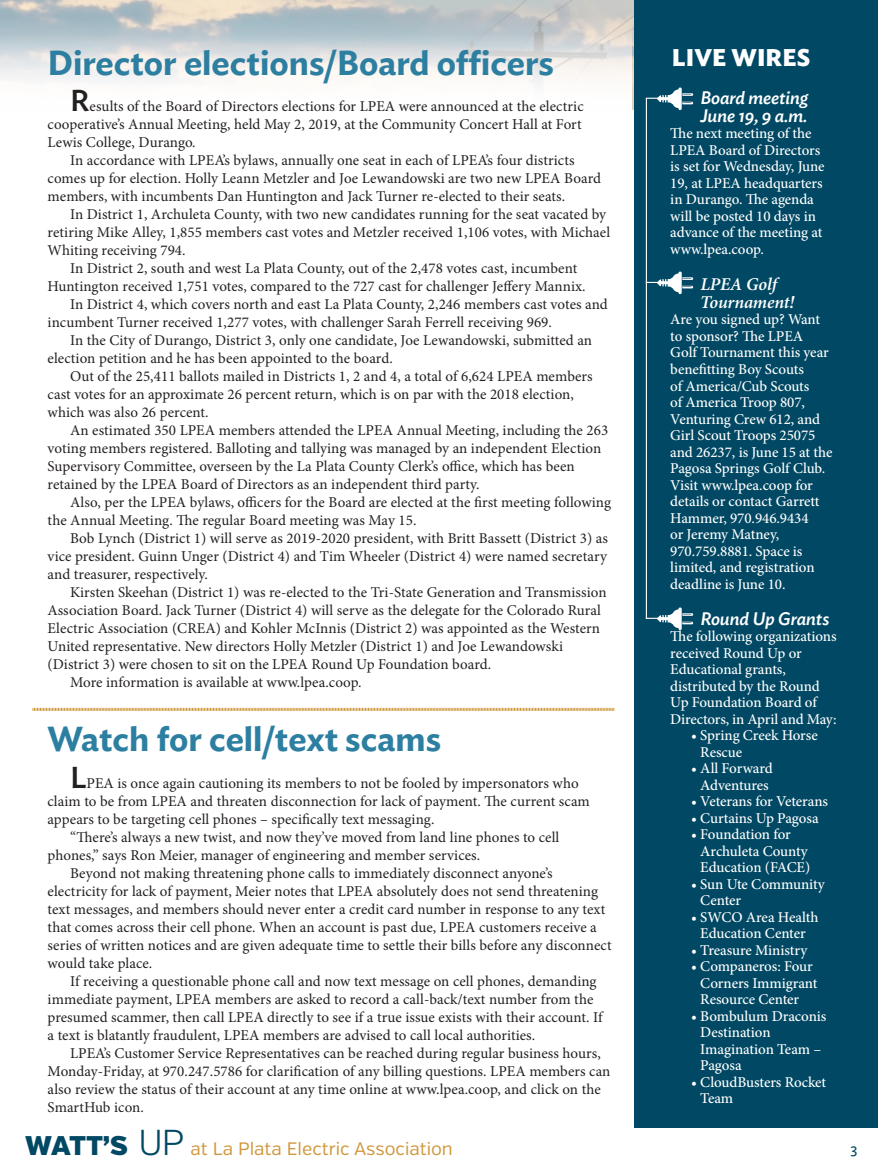
<style>
.page{position:relative;width:878px;height:1175px;background:#fff}
.page>*{position:absolute;margin:0;border:0;box-sizing:border-box;transform-origin:0 0}
.t1{font:600 34.5px "Ideal Sans";color:#2d7fa1}
.t2{font:700 24px "Ideal Sans";letter-spacing:.005em;color:#fff}
.t3{font:italic 500 18px/18px "Ideal Sans";letter-spacing:-.005em;color:#fff}
.t4{font:18px "Verb";color:#d0983d}
.t5{font:italic 600 18px/18px "Minion Pro";letter-spacing:-.01em;color:#fff}
.t6{font:15px/18px "Minion Pro";letter-spacing:.005em;color:#231f20}
.t7{font:500 15px/16.5px "Minion Pro";letter-spacing:-.005em;color:#fff}
.t8{font:15px "Ideal Sans";color:#004863}
.s1{font-family:"Ideal Sans";font-weight:500;font-size:30px}
.s2{font-weight:900;font-size:27px;color:#004863}
.s3{font-weight:300;font-size:36px;color:#004863}
</style>
<div class="page">
<img style="left:0;top:0;width:634px;height:109px">
<svg style="left:0;top:9px;width:632px;height:100px"></svg>
<div style="left:634px;top:0;width:244px;height:1127px;background:#004863"></div>
<hr style="left:645px;top:98px;width:2px;height:521px;background:#fff">
<svg style="left:645px;top:88px;width:48px;height:22px"></svg>
<svg style="left:645px;top:272px;width:48px;height:22px"></svg>
<svg style="left:645px;top:607px;width:48px;height:23px"></svg>
<svg style="left:32px;top:707px;width:582px;height:4px"></svg>
<h1 class="t1" style="left:48px;top:36px;width:508px">Director elections/Board officers</h1>
<h2 class="t2" style="left:672px;top:39px;width:140px">LIVE WIRES</h2>
<p class="t6" style="left:48px;top:97px;width:537px;text-indent:23px"><span class="s1">R</span>esults of the Board of Directors elections for LPEA were announced at the electric cooperative’s Annual Meeting, held May 2, 2019, at the Community Concert Hall at Fort<br>Lewis College, Durango.</p>
<p class="t6" style="left:48px;top:151px;width:555px;text-indent:22px">In accordance with LPEA’s bylaws, annually one seat in each of LPEA’s four districts comes up for election. Holly Leann Metzler and Joe Lewandowski are two new LPEA Board members, with incumbents Dan Huntington and Jack Turner re-elected to their seats.</p>
<p class="t6" style="left:70px;top:205px;width:537px">In District 1, Archuleta County, with two new candidates running for the seat vacated by</p>
<p class="t6" style="left:48px;top:223px;width:564px">retiring Mike Alley, 1,855 members cast votes and Metzler received 1,106 votes, with Michael</p>
<p class="t6" style="left:48px;top:241px;width:139px">Whiting receiving 794.</p>
<p class="t6" style="left:70px;top:259px;width:508px">In District 2, south and west La Plata County, out of the 2,478 votes cast, incumbent</p>
<p class="t6" style="left:48px;top:277px;width:539px">Huntington received 1,751 votes, compared to the 727 cast for challenger Jeffery Mannix.</p>
<p class="t6" style="left:70px;top:295px;width:539px">In District 4, which covers north and east La Plata County, 2,246 members cast votes and</p>
<p class="t6" style="left:48px;top:313px;width:506px">incumbent Turner received 1,277 votes, with challenger Sarah Ferrell receiving 969.</p>
<p class="t6" style="left:70px;top:331px;width:523px">In the City of Durango, District 3, only one candidate, Joe Lewandowski, submitted an</p>
<p class="t6" style="left:48px;top:349px;width:346px">election petition and he has been appointed to the board.</p>
<p class="t6" style="left:70px;top:367px;width:524px">Out of the 25,411 ballots mailed in Districts 1, 2 and 4, a total of 6,624 LPEA members</p>
<p class="t6" style="left:48px;top:385px;width:528px">cast votes for an approximate 26 percent return, which is on par with the 2018 election,</p>
<p class="t6" style="left:48px;top:403px;width:162px">which was also 26 percent.</p>
<p class="t6" style="left:70px;top:421px;width:539px">An estimated 350 LPEA members attended the LPEA Annual Meeting, including the 263</p>
<p class="t6" style="left:48px;top:439px;width:555px">voting members registered. Balloting and tallying was managed by an independent Election</p>
<p class="t6" style="left:48px;top:457px;width:528px">Supervisory Committee, overseen by the La Plata County Clerk’s office, which has been</p>
<p class="t6" style="left:48px;top:475px;width:433px">retained by the LPEA Board of Directors as an independent third party.</p>
<p class="t6" style="left:70px;top:493px;width:542px">Also, per the LPEA bylaws, officers for the Board are elected at the first meeting following</p>
<p class="t6" style="left:48px;top:511px;width:370px">the Annual Meeting. The regular Board meeting was May 15.</p>
<p class="t6" style="left:70px;top:529px;width:539px">Bob Lynch (District 1) will serve as 2019-2020 president, with Britt Bassett (District 3) as</p>
<p class="t6" style="left:48px;top:547px;width:561px">vice president. Guinn Unger (District 4) and Tim Wheeler (District 4) were named secretary</p>
<p class="t6" style="left:48px;top:565px;width:162px">and treasurer, respectively.</p>
<p class="t6" style="left:70px;top:583px;width:538px">Kirsten Skeehan (District 1) was re-elected to the Tri-State Generation and Transmission</p>
<p class="t6" style="left:48px;top:601px;width:555px">Association Board. Jack Turner (District 4) will serve as the delegate for the Colorado Rural</p>
<p class="t6" style="left:48px;top:619px;width:554px">Electric Association (CREA) and Kohler McInnis (District 2) was appointed as the Western</p>
<p class="t6" style="left:48px;top:637px;width:517px">United representative. New directors Holly Metzler (District 1) and Joe Lewandowski</p>
<p class="t6" style="left:48px;top:655px;width:445px">(District 3) were chosen to sit on the LPEA Round Up Foundation board.</p>
<p class="t6" style="left:70px;top:673px;width:293px">More information is available at www.lpea.coop.</p>
<h1 class="t1" style="left:48px;top:712px;width:395px">Watch for cell/text scams</h1>
<p class="t6" style="left:70px;top:774px;width:510px"><span class="s1">L</span>PEA is once again cautioning its members to not be fooled by impersonators who</p>
<p class="t6" style="left:48px;top:792px;width:543px">claim to be from LPEA and threaten disconnection for lack of payment. The current scam</p>
<p class="t6" style="left:48px;top:810px;width:388px">appears to be targeting cell phones – specifically text messaging.</p>
<p class="t6" style="left:70px;top:828px;width:491px">“There’s always a new twist, and now they’ve moved from land line phones to cell</p>
<p class="t6" style="left:48px;top:846px;width:434px">phones,” says Ron Meier, manager of engineering and member services.</p>
<p class="t6" style="left:70px;top:864px;width:484px">Beyond not making threatening phone calls to immediately disconnect anyone’s</p>
<p class="t6" style="left:48px;top:882px;width:552px">electricity for lack of payment, Meier notes that LPEA absolutely does not send threatening</p>
<p class="t6" style="left:48px;top:900px;width:559px">text messages, and members should never enter a credit card number in response to any text</p>
<p class="t6" style="left:48px;top:918px;width:550px">that comes across their cell phone. When an account is past due, LPEA customers receive a</p>
<p class="t6" style="left:48px;top:936px;width:565px">series of written notices and are given adequate time to settle their bills before any disconnect</p>
<p class="t6" style="left:48px;top:954px;width:106px">would take place.</p>
<p class="t6" style="left:70px;top:972px;width:528px">If receiving a questionable phone call and now text message on cell phones, demanding</p>
<p class="t6" style="left:48px;top:990px;width:547px">immediate payment, LPEA members are asked to record a call-back/text number from the</p>
<p class="t6" style="left:48px;top:1008px;width:556px">presumed scammer, then call LPEA directly to see if a true issue exists with their account. If</p>
<p class="t6" style="left:48px;top:1026px;width:489px">a text is blatantly fraudulent, LPEA members are advised to call local authorities.</p>
<p class="t6" style="left:70px;top:1044px;width:532px">LPEA’s Customer Service Representatives can be reached during regular business hours,</p>
<p class="t6" style="left:48px;top:1062px;width:564px">Monday-Friday, at 970.247.5786 for clarification of any billing questions. LPEA members can</p>
<p class="t6" style="left:48px;top:1080px;width:554px">also review the status of their account at any time online at www.lpea.coop, and click on the</p>
<p class="t6" style="left:48px;top:1098px;width:98px">SmartHub icon.</p>
<p class="t4" style="left:25px;top:1137px;width:429px"><span class="s2">WATT’S</span> <span class="s3">UP</span> at La Plata Electric Association</p>
<p class="t3" style="left:700px;top:87px;width:109px">Board meeting<br>June 19, 9 a.m.</p>
<p class="t7" style="left:670px;top:125px;width:156px">The next meeting of the<br>LPEA Board of Directors is set for Wednesday, June<br>19, at LPEA headquarters in Durango. The agenda will be posted 10 days in advance of the meeting at www.lpea.coop.</p>
<p class="t5" style="left:700px;top:275px;width:95px">LPEA Golf<br>Tournament!</p>
<p class="t7" style="left:670px;top:311px;width:164px">Are you signed up? Want to sponsor? The LPEA<br>Golf Tournament this year benefitting Boy Scouts<br>of America/Cub Scouts<br>of America Troop 807,<br>Venturing Crew 612, and<br>Girl Scout Troops 25075 and 26237, is June 15 at the<br>Pagosa Springs Golf Club.<br>Visit www.lpea.coop for details or contact Garrett<br>Hammer, 970.946.9434<br>or Jeremy Matney,<br>970.759.8881. Space is limited, and registration deadline is June 10.</p>
<p class="t3" style="left:700px;top:608px;width:130px">Round Up Grants</p>
<p class="t7" style="left:670px;top:628px;width:168px">The following organizations received Round Up or<br>Educational grants, distributed by the Round<br>Up Foundation Board of<br>Directors, in April and May:</p>
<p class="t7" style="left:700px;top:727px;width:119px;text-indent:-9px">• Spring Creek Horse<br>Rescue</p>
<p class="t7" style="left:691px;top:760px;width:83px;text-align:center">• All Forward<br>Adventures</p>
<p class="t7" style="left:691px;top:793px;width:138px">• Veterans for Veterans</p>
<p class="t7" style="left:691px;top:809px;width:129px">• Curtains Up Pagosa</p>
<p class="t7" style="left:700px;top:826px;width:111px;text-indent:-9px">• Foundation for<br>Archuleta County<br>Education (FACE)</p>
<p class="t7" style="left:700px;top:875px;width:126px;text-indent:-9px">• Sun Ute Community<br>Center</p>
<p class="t7" style="left:691px;top:908px;width:129px;text-align:center">• SWCO Area Health<br>Education Center</p>
<p class="t7" style="left:691px;top:941px;width:118px">• Treasure Ministry</p>
<p class="t7" style="left:700px;top:958px;width:119px;text-indent:-9px">• Companeros: Four<br>Corners Immigrant<br>Resource Center</p>
<p class="t7" style="left:700px;top:1007px;width:127px;text-indent:-9px">• Bombulum Draconis<br>Destination<br>Imagination Team –<br>Pagosa</p>
<p class="t7" style="left:700px;top:1073px;width:127px;text-indent:-9px">• CloudBusters Rocket<br>Team</p>
<p class="t8" style="left:850px;top:1137px;width:9px">3</p>
</div>
